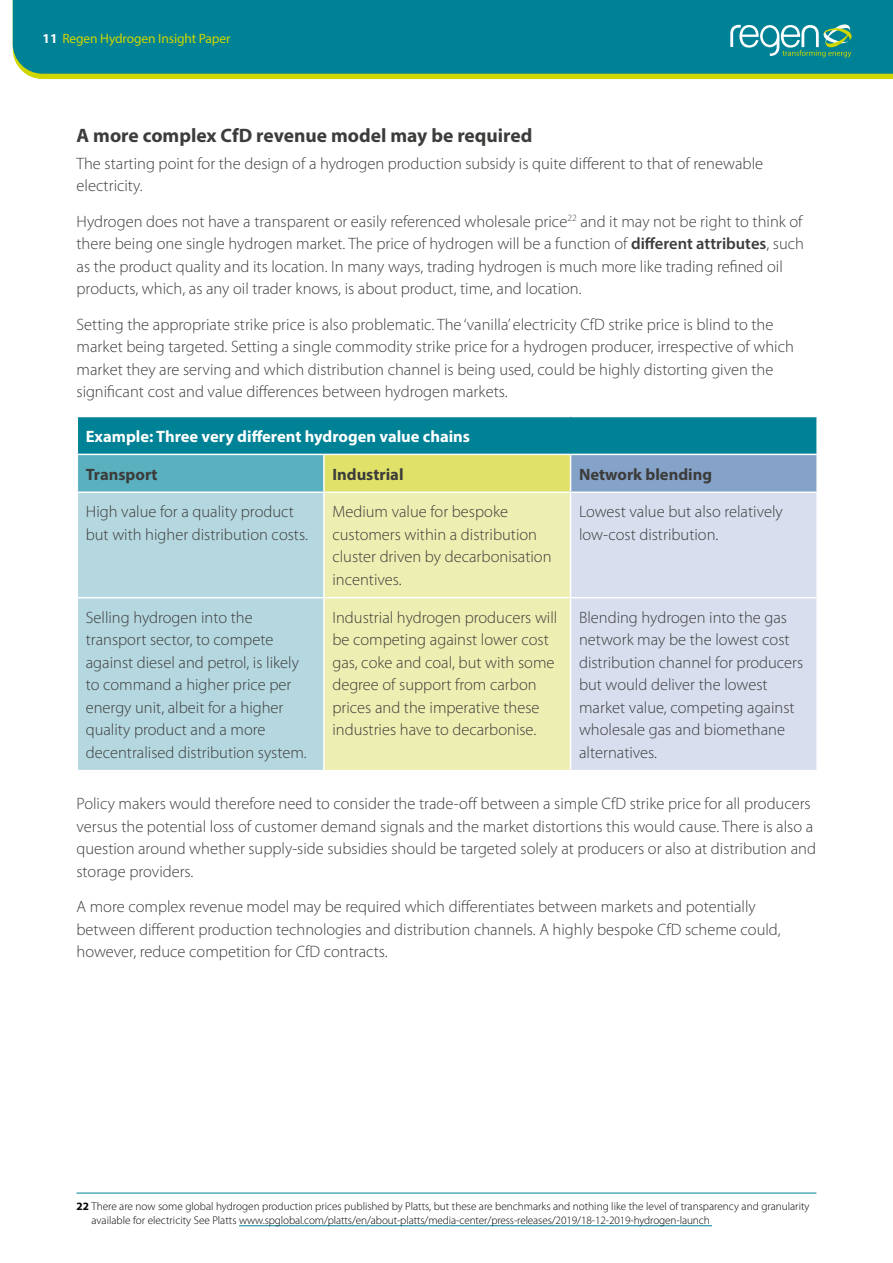
<style>
.page{position:relative;width:893px;height:1263px;background:#fff}
.page>*{position:absolute;margin:0;border:0;box-sizing:border-box;transform-origin:0 0}
.t1{font:700 19.5px "Myriad Pro";color:#3c3c3b}
.t2{font:300 16.5px/22.5px "Myriad Pro";color:#3c3c3b}
.t3{font:700 16.5px "Myriad Pro";color:#fff}
.t4{font:700 16.5px "Myriad Pro";color:#3c3c3b}
.t5{font:13.5px "Myriad Pro";letter-spacing:-.01em;color:#cfd600}
.t6{font:300 11.25px/13.5px "Myriad Pro";color:#000}
.s1{font-weight:700;color:#fff}
.s2{font-weight:600}
.s3{font-weight:700}
</style>
<div class="page">
<div style="left:26px;top:74px;width:867px;height:5px;background:#cfd600"></div>
<div style="left:13px;top:0;width:880px;height:74px;background:#008296"></div>
<svg style="left:730px;top:23px;width:122px;height:35px;background:#40a0a2"></svg>
<hr style="left:77px;top:1193px;width:739px;height:1px;background:#008296">
<hr style="left:239px;top:1225px;width:473px;height:1px;background:#008296">
<div style="left:77px;top:416px;width:740px;height:38px;background:#008296"></div>
<div style="left:77px;top:454px;width:247px;height:38px;background:#5ab0bf"></div>
<div style="left:324px;top:454px;width:247px;height:38px;background:#dfe169"></div>
<div style="left:571px;top:454px;width:246px;height:38px;background:#85a2c8"></div>
<div style="left:78px;top:493px;width:245px;height:277px;background:#b5d7df"></div>
<div style="left:325px;top:493px;width:245px;height:277px;background:#edeeb1"></div>
<div style="left:571px;top:493px;width:245px;height:277px;background:#d8deee"></div>
<hr style="left:77px;top:416px;width:247px;height:1px;background:#fff">
<hr style="left:77px;top:417px;width:1px;height:37px;background:#fff">
<hr style="left:324px;top:416px;width:247px;height:1px;background:#fff">
<hr style="left:571px;top:416px;width:247px;height:1px;background:#fff">
<hr style="left:816px;top:417px;width:2px;height:37px;background:#fff">
<hr style="left:77px;top:454px;width:247px;height:1px;background:#fff">
<hr style="left:77px;top:455px;width:1px;height:36px;background:#fff">
<hr style="left:324px;top:454px;width:247px;height:1px;background:#fff">
<hr style="left:323px;top:455px;width:2px;height:36px;background:#fff">
<hr style="left:571px;top:454px;width:247px;height:1px;background:#fff">
<hr style="left:570px;top:455px;width:1px;height:36px;background:#fff">
<hr style="left:816px;top:455px;width:2px;height:36px;background:#fff">
<hr style="left:77px;top:491px;width:247px;height:2px;background:#fff">
<hr style="left:324px;top:491px;width:247px;height:2px;background:#fff">
<hr style="left:571px;top:491px;width:247px;height:2px;background:#fff">
<hr style="left:77px;top:597px;width:247px;height:1px;background:#fff">
<hr style="left:324px;top:597px;width:247px;height:1px;background:#fff">
<hr style="left:571px;top:597px;width:247px;height:1px;background:#fff">
<p class="t5" style="left:43px;top:30px;width:189px"><span class="s1">11</span> Regen Hydrogen Insight Paper</p>
<p class="t1" style="left:77px;top:123px;width:457px">A more complex CfD revenue model may be required</p>
<p class="t2" style="left:77px;top:152px;width:688px">The starting point for the design of a hydrogen production subsidy is quite different to that of renewable electricity.</p>
<p class="t2" style="left:77px;top:210px;width:729px">Hydrogen does not have a transparent or easily referenced wholesale price<sup>22</sup> and it may not be right to think of there being one single hydrogen market. The price of hydrogen will be a function of <span class="s2">different attributes</span>, such as the product quality and its location. In many ways, trading hydrogen is much more like trading refined oil products, which, as any oil trader knows, is about product, time, and location.</p>
<p class="t2" style="left:77px;top:313px;width:719px">Setting the appropriate strike price is also problematic. The ‘vanilla’ electricity CfD strike price is blind to the market being targeted. Setting a single commodity strike price for a hydrogen producer, irrespective of which market they are serving and which distribution channel is being used, could be highly distorting given the significant cost and value differences between hydrogen markets.</p>
<p class="t3" style="left:86px;top:425px;width:386px">Example: Three very different hydrogen value chains</p>
<p class="t4" style="left:86px;top:463px;width:73px">Transport</p>
<p class="t4" style="left:332px;top:463px;width:73px">Industrial</p>
<p class="t4" style="left:579px;top:463px;width:134px">Network blending</p>
<p class="t2" style="left:86px;top:500px;width:224px">High value for a quality product but with higher distribution costs.</p>
<p class="t2" style="left:332px;top:500px;width:221px">Medium value for bespoke customers within a distribution cluster driven by decarbonisation incentives.</p>
<p class="t2" style="left:579px;top:500px;width:205px">Lowest value but also relatively low-cost distribution.</p>
<p class="t2" style="left:86px;top:606px;width:223px">Selling hydrogen into the transport sector, to compete against diesel and petrol, is likely to command a higher price per energy unit, albeit for a higher quality product and a more decentralised distribution system.</p>
<p class="t2" style="left:332px;top:606px;width:226px">Industrial hydrogen producers will be competing against lower cost gas, coke and coal, but with some degree of support from carbon prices and the imperative these industries have to decarbonise.</p>
<p class="t2" style="left:579px;top:606px;width:226px">Blending hydrogen into the gas network may be the lowest cost distribution channel for producers but would deliver the lowest market value, competing against wholesale gas and biomethane alternatives.</p>
<p class="t2" style="left:76px;top:792px;width:741px">Policy makers would therefore need to consider the trade-off between a simple CfD strike price for all producers versus the potential loss of customer demand signals and the market distortions this would cause. There is also a question around whether supply-side subsidies should be targeted solely at producers or also at distribution and storage providers.</p>
<p class="t2" style="left:76px;top:895px;width:706px">A more complex revenue model may be required which differentiates between markets and potentially between different production technologies and distribution channels. A highly bespoke CfD scheme could, however, reduce competition for CfD contracts.</p>
<p class="t6" style="left:92px;top:1199px;width:719px;text-indent:-15px"><span class="s3">22</span> There are now some global hydrogen production prices published by Platts, but these are benchmarks and nothing like the level of transparency and granularity available for electricity See Platts www.spglobal.com/platts/en/about-platts/media-center/press-releases/2019/18-12-2019-hydrogen-launch</p>
</div>
